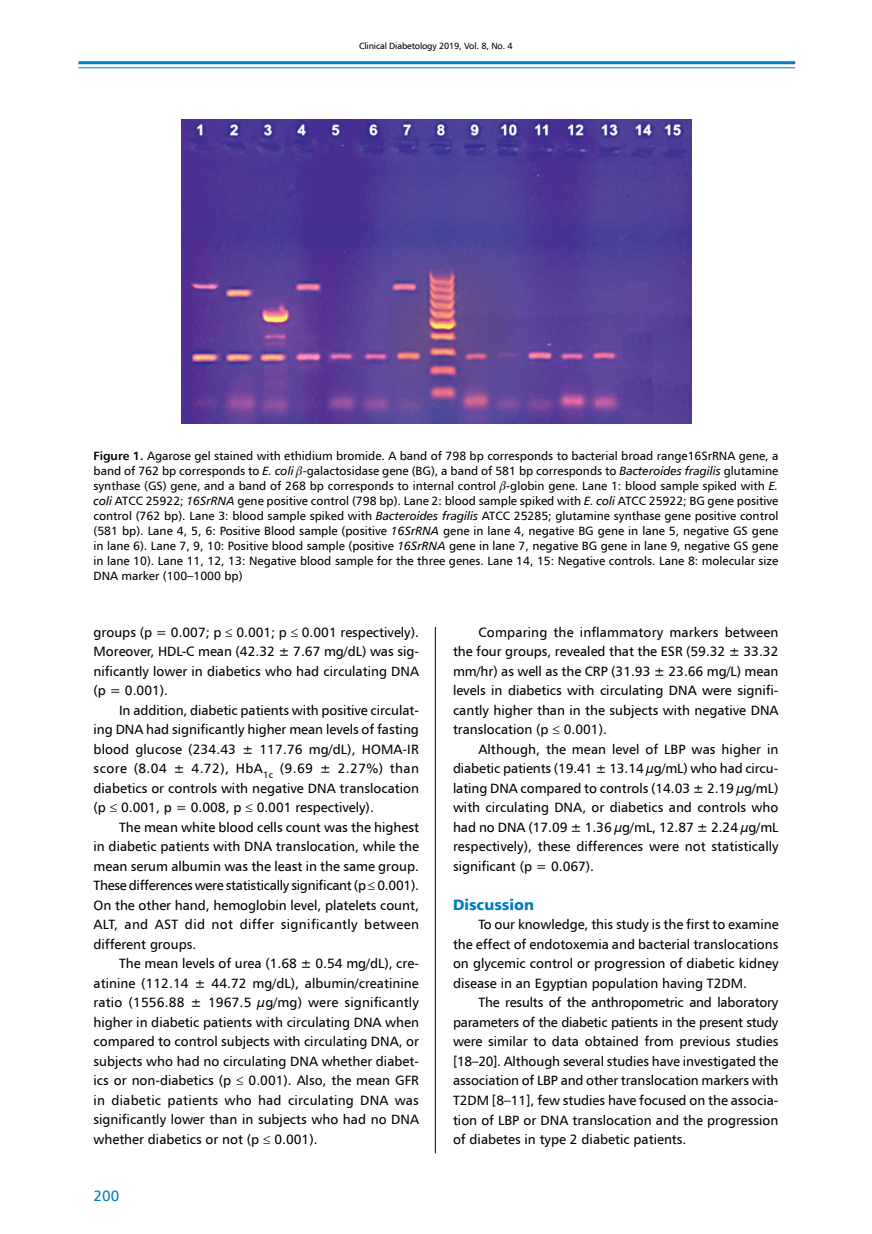
<style>
.page{position:relative;width:872px;height:1234px;background:#fff}
.page>*{position:absolute;margin:0;border:0;box-sizing:border-box;transform-origin:0 0}
._08_podtytuł_1{font:15px "Humnst 777 Blk EU";color:#007ac2}
.t1{font:15px "Humnst 777 EU";color:#007ac2}
._07_tekst{font:13.5px/19.5px "Humnst 777 EU";color:#000;text-align:justify}
.podpis_ryciny{font:12px/15px "Humnst 777 EU";color:#000;text-align:justify}
.t2{font:9px "Humnst 777 EU";letter-spacing:-.015em;color:#000}
.s1{font-weight:700}
.s2{font-style:italic}
</style>
<div class="page">
<hr style="left:435px;top:119px;width:1px;height:1033px;background:#000">
<hr style="left:78px;top:61px;width:717px;height:3px;background:#007ac2">
<hr style="left:78px;top:67px;width:717px;height:1px;background:#007ac2">
<div style="left:423px;top:104px;width:27px;height:522px;background:#fff"></div>
<img style="left:181px;top:119px;width:510px;height:304px">
<p class="t2" style="left:359px;top:41px;width:155px">Clinical Diabetology 2019, Vol. 8, No. 4</p>
<p class="podpis_ryciny" style="left:94px;top:448px;width:686px"><span class="s1">Figure 1.</span> Agarose gel stained with ethidium bromide. A band of 798 bp corresponds to bacterial broad range16SrRNA gene, a band of 762 bp corresponds to <span class="s2">E. coli</span> -galactosidase gene (BG), a band of 581 bp corresponds to <span class="s2">Bacteroides fragilis</span> glutamine synthase (GS) gene, and a band of 268 bp corresponds to internal control -globin gene. Lane 1: blood sample spiked with <span class="s2">E. coli</span> ATCC 25922; <span class="s2">16SrRNA</span> gene positive control (798 bp). Lane 2: blood sample spiked with <span class="s2">E. coli</span> ATCC 25922; BG gene positive control (762 bp). Lane 3: blood sample spiked with <span class="s2">Bacteroides fragilis</span> ATCC 25285; glutamine synthase gene positive control (581 bp). Lane 4, 5, 6: Positive Blood sample (positive <span class="s2">16SrRNA</span> gene in lane 4, negative BG gene in lane 5, negative GS gene in lane 6). Lane 7, 9, 10: Positive blood sample (positive <span class="s2">16SrRNA</span> gene in lane 7, negative BG gene in lane 9, negative GS gene in lane 10). Lane 11, 12, 13: Negative blood sample for the three genes. Lane 14, 15: Negative controls. Lane 8: molecular size DNA marker (100–1000 bp)</p>
<p class="_07_tekst" style="left:94px;top:621px;width:327px">groups (p = 0.007; p ≤ 0.001; p ≤ 0.001 respectively).<br>Moreover, HDL-C mean (42.32 ± 7.67 mg/dL) was sig&shy;nificantly lower in diabetics who had circulating DNA (p = 0.001).</p>
<p class="_07_tekst" style="left:94px;top:699px;width:327px;text-indent:26px">In addition, diabetic patients with positive circulat&shy;ing DNA had significantly higher mean levels of fasting blood glucose (234.43 ± 117.76 mg/dL), HOMA-IR score (8.04 ± 4.72), HbA<sub>1c</sub> (9.69 ± 2.27%) than diabetics or controls with negative DNA translocation (p ≤ 0.001, p = 0.008, p ≤ 0.001 respectively).</p>
<p class="_07_tekst" style="left:94px;top:816px;width:327px;text-indent:26px">The mean white blood cells count was the highest in diabetic patients with DNA translocation, while the mean serum albumin was the least in the same group.<br>These differences were statistically significant (p ≤ 0.001).<br>On the other hand, hemoglobin level, platelets count, ALT, and AST did not differ significantly between different groups.</p>
<p class="_07_tekst" style="left:94px;top:953px;width:327px;text-indent:26px">The mean levels of urea (1.68 ± 0.54 mg/dL), cre&shy;atinine (112.14 ± 44.72 mg/dL), albumin/creatinine ratio (1556.88 ± 1967.5 µg/mg) were significantly higher in diabetic patients with circulating DNA when compared to control subjects with circulating DNA, or subjects who had no circulating DNA whether diabet&shy;ics or non-diabetics (p ≤ 0.001). Also, the mean GFR in diabetic patients who had circulating DNA was significantly lower than in subjects who had no DNA whether diabetics or not (p ≤ 0.001).</p>
<p class="t1" style="left:94px;top:1185px;width:27px">200</p>
<p class="_07_tekst" style="left:453px;top:621px;width:327px;text-indent:26px">Comparing the inflammatory markers between the four groups, revealed that the ESR (59.32 ± 33.32 mm/hr) as well as the CRP (31.93 ± 23.66 mg/L) mean levels in diabetics with circulating DNA were signifi&shy;cantly higher than in the subjects with negative DNA translocation (p ≤ 0.001).</p>
<p class="_07_tekst" style="left:453px;top:738px;width:327px;text-indent:26px">Although, the mean level of LBP was higher in diabetic patients (19.41 ± 13.14 µg/mL) who had circu&shy;lating DNA compared to controls (14.03 ± 2.19 µg/mL) with circulating DNA, or diabetics and controls who had no DNA (17.09 ± 1.36 µg/mL, 12.87 ± 2.24 µg/mL respectively), these differences were not statistically significant (p = 0.067).</p>
<p class="_08_podtytuł_1" style="left:453px;top:894px;width:83px">Discussion</p>
<p class="_07_tekst" style="left:453px;top:914px;width:327px;text-indent:26px">To our knowledge, this study is the first to examine the effect of endotoxemia and bacterial translocations on glycemic control or progression of diabetic kidney disease in an Egyptian population having T2DM.</p>
<p class="_07_tekst" style="left:453px;top:992px;width:327px;text-indent:26px">The results of the anthropometric and laboratory parameters of the diabetic patients in the present study were similar to data obtained from previous studies [18–20]. Although several studies have investigated the association of LBP and other translocation markers with T2DM [8–11], few studies have focused on the associa&shy;tion of LBP or DNA translocation and the progression of diabetes in type 2 diabetic patients.</p>
</div>
